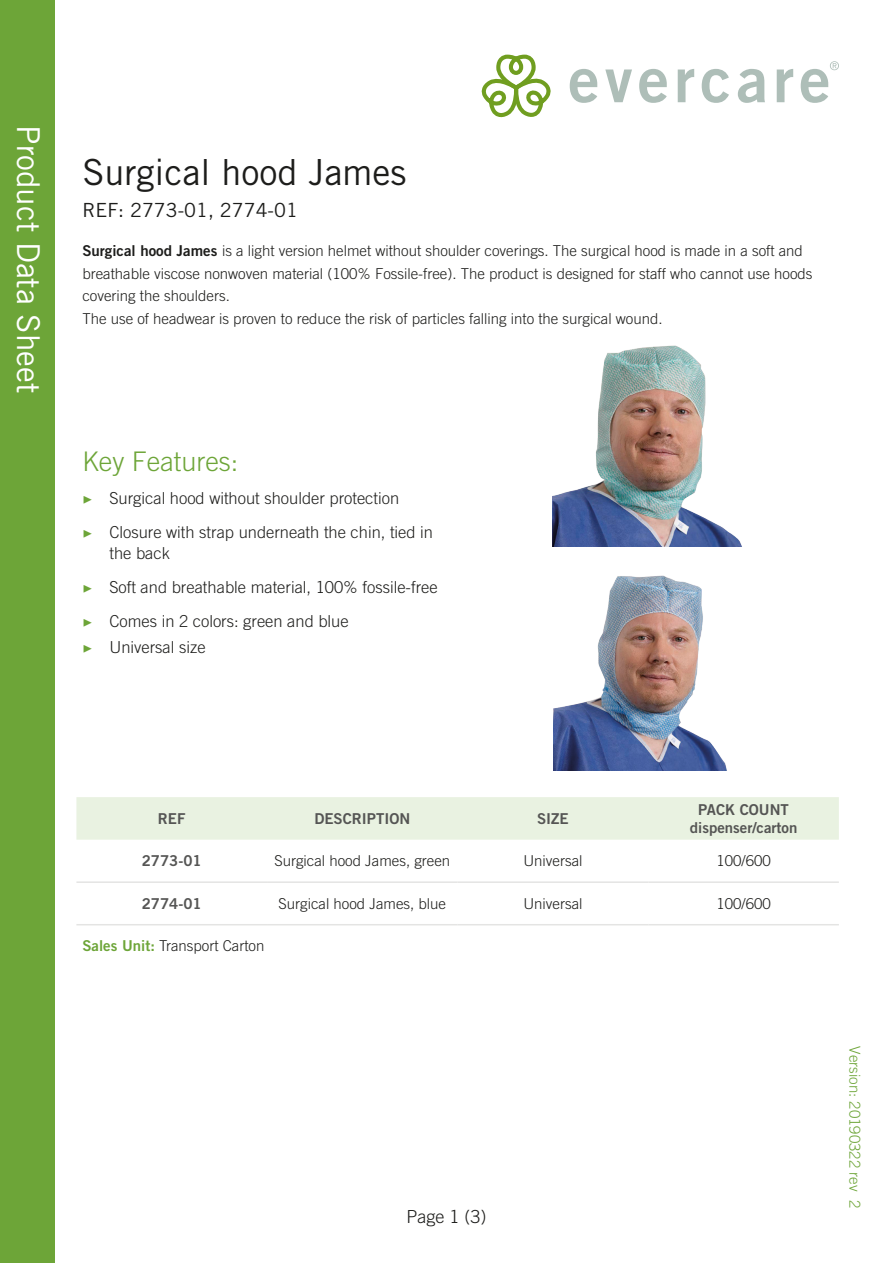
<style>
.page{position:relative;width:893px;height:1263px;background:#fff}
.page>*{position:absolute;margin:0;border:0;box-sizing:border-box;transform-origin:0 0}
.t1{font:500 36px "Trade Gothic OT";color:#1d1d1b}
.t2{font:500 31.5px "Trade Gothic OT";color:#fff}
.t3{font:300 27px "Trade Gothic OT";color:#6da538}
.t4{font:500 19.5px "Trade Gothic OT";color:#1d1d1b}
.t5{font:300 18px "Trade Gothic OT";color:#1d1d1b}
.t6{font:300 16.5px/33.8px "Trade Gothic OT";color:#1d1d1b}
.t7{font:300 15px/22.5px "Trade Gothic OT";color:#1d1d1b}
.t8{font:700 15px/18px "Trade Gothic OT";color:#555554;text-align:center}
.t9{font:300 15px "Trade Gothic OT";color:#6da538}
.s1{font-weight:700}
.s2{font-family:"Minion Pro";font-weight:400;color:#6da538}
.s3{font-weight:700;color:#6da538}
</style>
<div class="page">
<svg style="left:481px;top:54px;width:70px;height:64px"></svg>
<svg style="left:570px;top:69px;width:27px;height:34px"></svg>
<svg style="left:605px;top:70px;width:27px;height:32px"></svg>
<svg style="left:639px;top:69px;width:28px;height:34px"></svg>
<svg style="left:678px;top:69px;width:16px;height:33px"></svg>
<svg style="left:702px;top:69px;width:27px;height:34px"></svg>
<svg style="left:738px;top:69px;width:27px;height:34px"></svg>
<svg style="left:777px;top:69px;width:16px;height:33px"></svg>
<svg style="left:801px;top:61px;width:38px;height:42px"></svg>
<div style="left:0;top:0;width:54px;height:1263px;background:#6da538"></div>
<div style="left:76px;top:797px;width:763px;height:43px;background:#e9f2e1"></div>
<hr style="left:76px;top:881px;width:191px;height:2px;background:#e4e4e3">
<hr style="left:267px;top:881px;width:191px;height:2px;background:#e4e4e3">
<hr style="left:458px;top:881px;width:190px;height:2px;background:#e4e4e3">
<hr style="left:648px;top:881px;width:191px;height:2px;background:#e4e4e3">
<hr style="left:76px;top:924px;width:191px;height:1px;background:#e4e4e3">
<hr style="left:267px;top:924px;width:191px;height:1px;background:#e4e4e3">
<hr style="left:458px;top:924px;width:190px;height:1px;background:#e4e4e3">
<hr style="left:648px;top:924px;width:191px;height:1px;background:#e4e4e3">
<img style="left:552px;top:345px;width:190px;height:202px">
<img style="left:553px;top:575px;width:174px;height:195px">
<h2 class="t2" style="left:47px;top:125px;width:269px;rotate:90deg">Product Data Sheet</h2>
<h1 class="t1" style="left:82px;top:151px;width:325px">Surgical hood James</h1>
<h3 class="t4" style="left:82px;top:198px;width:217px">REF: 2773-01, 2774-01</h3>
<p class="t7" style="left:82px;top:239px;width:732px"><span class="s1">Surgical hood James</span> is a light version helmet without shoulder coverings. The surgical hood is made in a soft and breathable viscose nonwoven material (100% Fossile-free). The product is designed for staff who cannot use hoods covering the shoulders.<br>The use of headwear is proven to reduce the risk of particles falling into the surgical wound.</p>
<h3 class="t3" style="left:82px;top:445px;width:158px">Key Features:</h3>
<p class="t6" style="left:82px;top:481px;width:352px"><span class="s2">▶</span> Surgical hood without shoulder protection<br><span class="s2">▶</span> Closure with strap underneath the chin, tied in</p>
<p class="t6" style="left:82px;top:536px;width:357px;text-indent:27px">the back<br><span class="s2">▶</span> Soft and breathable material, 100% fossile-free <span class="s2">▶</span> Comes in 2 colors: green and blue</p>
<p class="t6" style="left:82px;top:630px;width:125px"><span class="s2">▶</span> Universal size</p>
<p class="t8" style="left:158px;top:809px;width:29px">REF</p>
<p class="t8" style="left:314px;top:809px;width:97px">DESCRIPTION</p>
<p class="t8" style="left:537px;top:809px;width:33px">SIZE</p>
<p class="t8" style="left:690px;top:800px;width:109px">PACK COUNT dispenser/carton</p>
<p class="t8" style="left:142px;top:852px;width:61px">2773-01</p>
<p class="t7" style="left:274px;top:849px;width:177px">Surgical hood James, green</p>
<p class="t7" style="left:523px;top:849px;width:61px">Universal</p>
<p class="t7" style="left:716px;top:849px;width:56px">100/600</p>
<p class="t8" style="left:142px;top:894px;width:61px">2774-01</p>
<p class="t7" style="left:279px;top:892px;width:169px">Surgical hood James, blue</p>
<p class="t7" style="left:523px;top:892px;width:61px">Universal</p>
<p class="t7" style="left:716px;top:892px;width:56px">100/600</p>
<p class="t7" style="left:82px;top:935px;width:183px"><span class="s3">Sales Unit:</span> Transport Carton</p>
<p class="t5" style="left:406px;top:1206px;width:82px">Page 1 (3)</p>
<p class="t9" style="left:864px;top:1046px;width:163px;rotate:90deg">Version: 20190322 rev 2</p>
</div>
